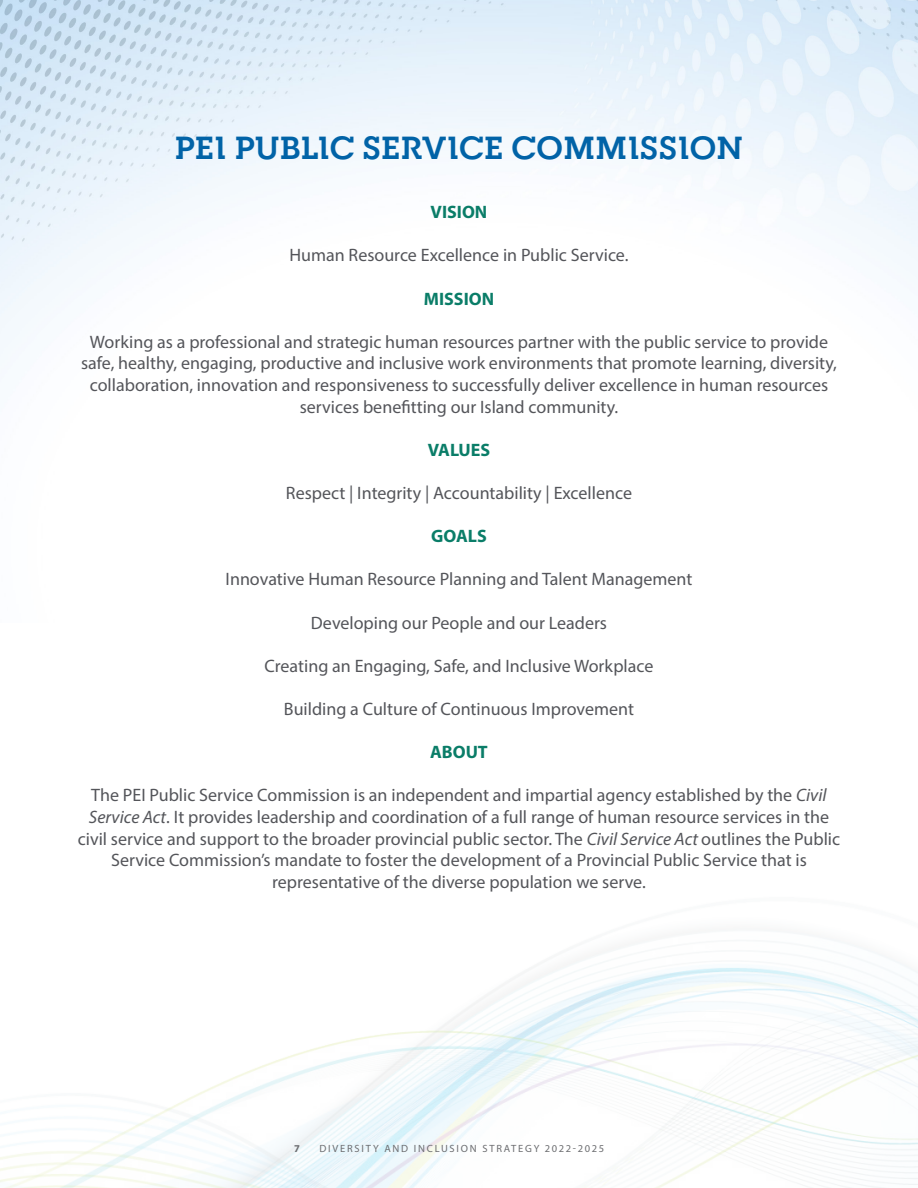
<style>
.page{position:relative;width:918px;height:1188px;background:#fff}
.page>*{position:absolute;margin:0;border:0;box-sizing:border-box;transform-origin:0 0}
.t1{font:700 31.5px "RNS Camelia";letter-spacing:-.01em;color:#0163a7}
.t2{font:18px/21.6px "Myriad Pro";color:#54555a;text-align:center}
.t3{font:700 18px "Myriad Pro";color:#0a7d68}
.t4{font:10.5px "Myriad Pro";letter-spacing:.17em;color:#6c6d70}
.t5{font:700 10.5px "Myriad Pro";color:#6c6d70}
.s1{font-style:italic}
</style>
<div class="page">
<img style="left:0;top:946px;width:918px;height:242px">
<img style="left:0;top:0;width:918px;height:357px">
<p class="t1" style="left:175px;top:128px;width:570px">PEI PUBLIC SERVICE COMMISSION</p>
<p class="t3" style="left:431px;top:200px;width:58px">VISION</p>
<p class="t2" style="left:289px;top:244px;width:341px">Human Resource Excellence in Public Service.</p>
<p class="t3" style="left:424px;top:287px;width:72px">MISSION</p>
<p class="t2" style="left:81px;top:331px;width:757px">Working as a professional and strategic human resources partner with the public service to provide safe, healthy, engaging, productive and inclusive work environments that promote learning, diversity, collaboration, innovation and responsiveness to successfully deliver excellence in human resources services benefitting our Island community.</p>
<p class="t3" style="left:428px;top:438px;width:64px">VALUES</p>
<p class="t2" style="left:286px;top:482px;width:348px">Respect | Integrity | Accountability | Excellence</p>
<p class="t3" style="left:431px;top:524px;width:57px">GOALS</p>
<p class="t2" style="left:226px;top:568px;width:468px">Innovative Human Resource Planning and Talent Management</p>
<p class="t2" style="left:311px;top:611px;width:298px">Developing our People and our Leaders</p>
<p class="t2" style="left:265px;top:655px;width:390px">Creating an Engaging, Safe, and Inclusive Workplace</p>
<p class="t2" style="left:284px;top:698px;width:352px">Building a Culture of Continuous Improvement</p>
<p class="t3" style="left:430px;top:740px;width:59px">ABOUT</p>
<p class="t2" style="left:78px;top:784px;width:764px">The PEI Public Service Commission is an independent and impartial agency established by the <span class="s1">Civil Service Act</span>. It provides leadership and coordination of a full range of human resource services in the civil service and support to the broader provincial public sector. The <span class="s1">Civil Service Act</span> outlines the Public Service Commission’s mandate to foster the development of a Provincial Public Service that is representative of the diverse population we serve.</p>
<p class="t5" style="left:294px;top:1142px;width:7px">7</p>
<p class="t4" style="left:319px;top:1142px;width:286px">DIVERSITY AND INCLUSION STRATEGY 2022-2025</p>
</div>
